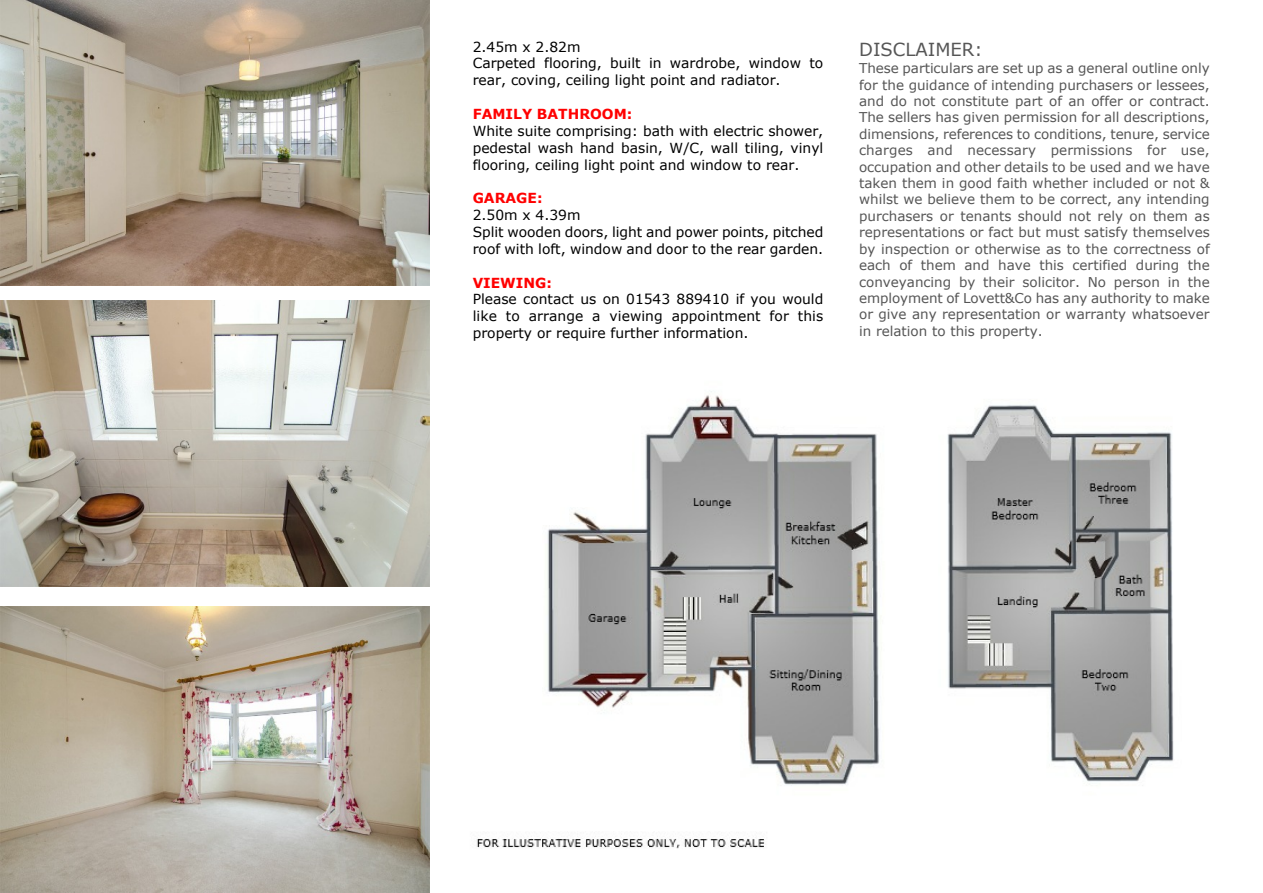
<style>
.page{position:relative;width:1263px;height:893px;background:#fff}
.page>*{position:absolute;margin:0;border:0;box-sizing:border-box;transform-origin:0 0}
.t1{font:18px "Verdana";color:#565656}
.t2{font:13.8px/16.8px "Verdana";color:#000}
.t3{font:700 13.8px "Verdana";color:#f00}
.t4{font:13.5px/16.4px "Verdana";color:#565656;text-align:justify}
</style>
<div class="page">
<img style="left:0;top:300px;width:429px;height:286px">
<img style="left:0;top:0;width:429px;height:286px">
<img style="left:0;top:607px;width:429px;height:286px">
<img style="left:476px;top:391px;width:698px;height:458px">
<p class="t2" style="left:473px;top:39px;width:352px">2.45m x 2.82m<br>Carpeted flooring, built in wardrobe, window to rear, coving, ceiling light point and radiator.</p>
<p class="t3" style="left:473px;top:108px;width:161px">FAMILY BATHROOM:</p>
<p class="t2" style="left:473px;top:124px;width:352px;text-align:justify">White suite comprising: bath with electric shower, pedestal wash hand basin, W/C, wall tiling, vinyl flooring, ceiling light point and window to rear.</p>
<p class="t3" style="left:473px;top:193px;width:71px">GARAGE:</p>
<p class="t2" style="left:473px;top:208px;width:352px">2.50m x 4.39m<br>Split wooden doors, light and power points, pitched roof with loft, window and door to the rear garden.</p>
<p class="t3" style="left:473px;top:277px;width:81px">VIEWING:</p>
<p class="t2" style="left:473px;top:292px;width:352px;text-align:justify">Please contact us on 01543 889410 if you would like to arrange a viewing appointment for this property or require further information.</p>
<h1 class="t1" style="left:859px;top:42px;width:125px">DISCLAIMER:</h1>
<p class="t4" style="left:859px;top:61px;width:352px">These particulars are set up as a general outline only for the guidance of intending purchasers or lessees, and do not constitute part of an offer or contract.<br>The sellers has given permission for all descriptions, dimensions, references to conditions, tenure, service charges and necessary permissions for use, occupation and other details to be used and we have taken them in good faith whether included or not &amp; whilst we believe them to be correct, any intending purchasers or tenants should not rely on them as representations or fact but must satisfy themselves by inspection or otherwise as to the correctness of each of them and have this certified during the conveyancing by their solicitor. No person in the employment of Lovett&amp;Co has any authority to make or give any representation or warranty whatsoever in relation to this property.</p>
</div>
